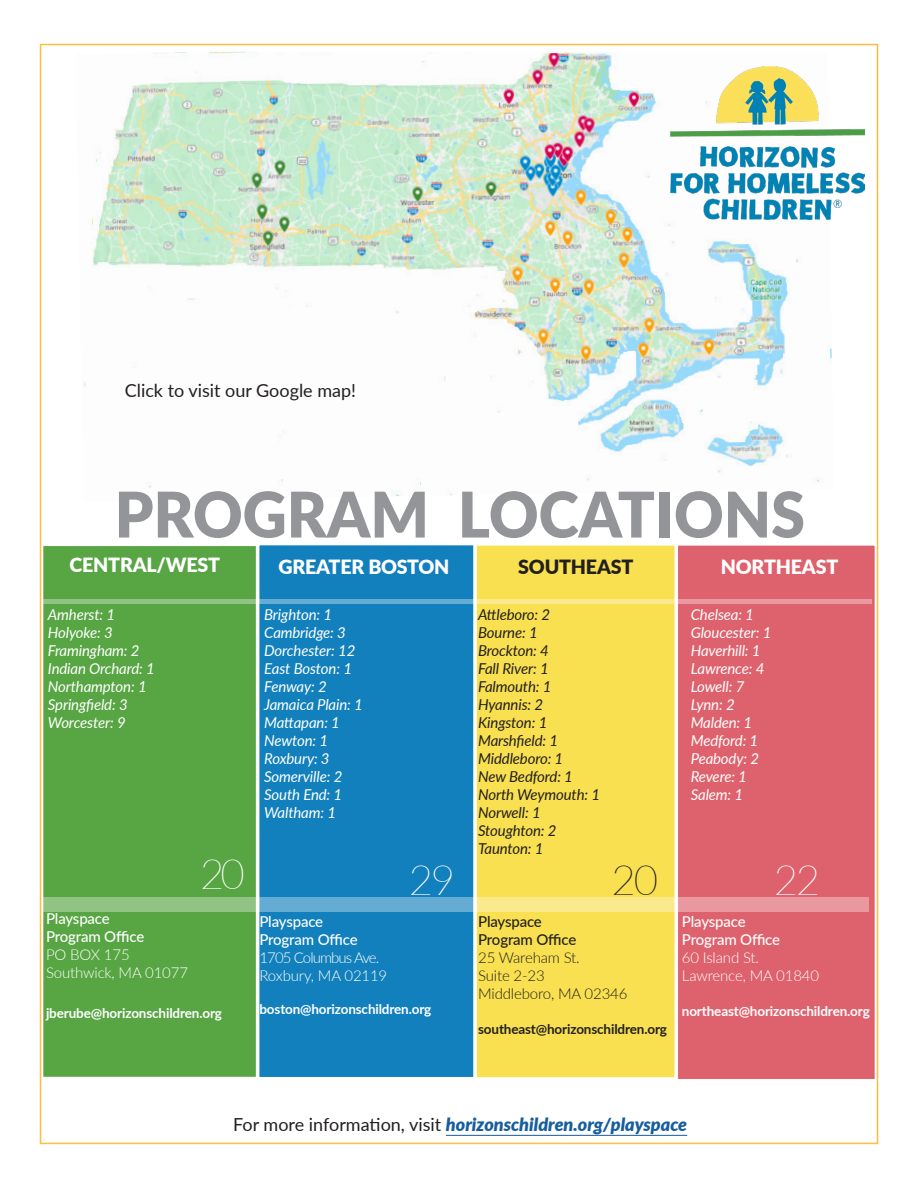
<style>
.page{position:relative;width:918px;height:1188px;background:#fff}
.page>*{position:absolute;margin:0;border:0;box-sizing:border-box;transform-origin:0 0}
.t1{font:900 63px "Lato";color:#939598}
.t2{font:100 42px "Lato";color:#fff}
.t3{font:100 42px "Lato";color:#231f20}
.t4{font:900 19.65px "Lato";letter-spacing:-.01em;color:#fff}
.t5{font:900 19.65px "Lato";letter-spacing:-.01em;color:#231f20}
.t6{font:italic 900 18px "Lato";color:#175d9e}
.t7{font:18px "Lato";color:#231f20}
.t8{font:italic 15px/18px "Lato";letter-spacing:-.01em;color:#fff}
.t9{font:italic 15px "Lato";letter-spacing:-.01em;color:#231f20}
.t10{font:300 15px "Lato";letter-spacing:-.01em;color:#fff}
.t11{font:500 15px/18px "Lato";letter-spacing:-.015em;color:#fff}
.t12{font:300 15px "Lato";letter-spacing:-.01em;color:#231f20}
.t13{font:500 15px/18px "Lato";letter-spacing:-.015em;color:#231f20}
.t14{font:300 15px "Lato";letter-spacing:-.06em;color:#fff}
.t15{font:700 13.5px "Lato";letter-spacing:-.01em;color:#fff}
.t16{font:700 13.5px "Lato";letter-spacing:-.01em;color:#231f20}
.s1{font-weight:400;font-style:normal;color:#231f20}
</style>
<div class="page">
<img style="left:84px;top:52px;width:748px;height:448px">
<div style="left:40px;top:543px;width:224px;height:537px;background:#57a543;border:4px solid #fff"></div>
<div style="left:256px;top:542px;width:224px;height:539px;background:#1280bc;border:4px solid #fff"></div>
<div style="left:473px;top:542px;width:218px;height:539px;background:#f8e050;border:4px solid #fff"></div>
<div style="left:674px;top:542px;width:204px;height:541px;background:#de626d;border:4px solid #fff"></div>
<svg style="left:39px;top:897px;width:829px;height:15px;background:#b4bda2"></svg>
<svg style="left:39px;top:599px;width:833px;height:5px;background:#b4bda2"></svg>
<hr style="left:446px;top:1135px;width:241px;height:1px;background:#175d9e">
<img style="left:670px;top:67px;width:195px;height:153px">
<p class="t7" style="left:125px;top:377px;width:233px">Click to visit our Google map!</p>
<p class="t1" style="left:115px;top:467px;width:692px">PROGRAM LOCATIONS</p>
<p class="t4" style="left:70px;top:550px;width:152px">CENTRAL/WEST</p>
<p class="t4" style="left:279px;top:552px;width:172px">GREATER BOSTON</p>
<p class="t5" style="left:518px;top:552px;width:117px">SOUTHEAST</p>
<p class="t4" style="left:721px;top:552px;width:119px">NORTHEAST</p>
<p class="t8" style="left:691px;top:605px;width:65px">Chelsea: 1</p>
<p class="t8" style="left:691px;top:623px;width:82px">Gloucester: 1</p>
<p class="t8" style="left:691px;top:641px;width:71px">Haverhill: 1</p>
<p class="t8" style="left:691px;top:659px;width:75px">Lawrence: 4</p>
<p class="t8" style="left:691px;top:677px;width:55px">Lowell: 7</p>
<p class="t8" style="left:691px;top:695px;width:45px">Lynn: 2</p>
<p class="t8" style="left:691px;top:713px;width:63px">Malden: 1</p>
<p class="t8" style="left:691px;top:731px;width:69px">Medford: 1</p>
<p class="t8" style="left:691px;top:749px;width:70px">Peabody: 2</p>
<p class="t8" style="left:691px;top:767px;width:58px">Revere: 1</p>
<p class="t8" style="left:691px;top:785px;width:54px">Salem: 1</p>
<p class="t9" style="left:478px;top:604px;width:74px">Attleboro: 2</p>
<p class="t9" style="left:478px;top:622px;width:61px">Bourne: 1</p>
<p class="t9" style="left:478px;top:640px;width:72px">Brockton: 4</p>
<p class="t9" style="left:478px;top:658px;width:72px">Fall River: 1</p>
<p class="t9" style="left:478px;top:676px;width:75px">Falmouth: 1</p>
<p class="t9" style="left:478px;top:694px;width:67px">Hyannis: 2</p>
<p class="t9" style="left:478px;top:712px;width:71px">Kingston: 1</p>
<p class="t9" style="left:478px;top:730px;width:82px">Marshfield: 1</p>
<p class="t9" style="left:478px;top:748px;width:87px">Middleboro: 1</p>
<p class="t9" style="left:478px;top:766px;width:96px">New Bedford: 1</p>
<p class="t9" style="left:478px;top:784px;width:123px">North Weymouth: 1</p>
<p class="t9" style="left:478px;top:802px;width:64px">Norwell: 1</p>
<p class="t9" style="left:478px;top:820px;width:80px">Stoughton: 2</p>
<p class="t9" style="left:478px;top:838px;width:67px">Taunton: 1</p>
<p class="t8" style="left:48px;top:605px;width:69px">Amherst: 1</p>
<p class="t8" style="left:48px;top:623px;width:93px">Holyoke: 3<br>Framingham: 2</p>
<p class="t8" style="left:48px;top:659px;width:108px">Indian Orchard: 1</p>
<p class="t8" style="left:48px;top:677px;width:100px">Northampton: 1</p>
<p class="t8" style="left:48px;top:695px;width:81px">Springfield: 3</p>
<p class="t8" style="left:48px;top:713px;width:79px">Worcester: 9</p>
<p class="t8" style="left:264px;top:605px;width:69px">Brighton: 1</p>
<p class="t8" style="left:264px;top:623px;width:83px">Cambridge: 3</p>
<p class="t8" style="left:264px;top:641px;width:93px">Dorchester: 12</p>
<p class="t8" style="left:264px;top:659px;width:89px">East Boston: 1</p>
<p class="t8" style="left:264px;top:677px;width:64px">Fenway: 2</p>
<p class="t8" style="left:264px;top:695px;width:100px">Jamaica Plain: 1</p>
<p class="t8" style="left:264px;top:713px;width:77px">Mattapan: 1</p>
<p class="t8" style="left:264px;top:731px;width:66px">Newton: 1</p>
<p class="t8" style="left:264px;top:749px;width:67px">Roxbury: 3</p>
<p class="t8" style="left:264px;top:767px;width:80px">Somerville: 2</p>
<p class="t8" style="left:264px;top:785px;width:80px">South End: 1</p>
<p class="t8" style="left:264px;top:803px;width:73px">Waltham: 1</p>
<p class="t2" style="left:200px;top:845px;width:46px">20</p>
<p class="t11" style="left:46px;top:909px;width:100px">Playspace<br>Program Office</p>
<p class="t10" style="left:46px;top:944px;width:85px">PO BOX 175</p>
<p class="t10" style="left:46px;top:962px;width:144px">Southwick, MA 01077</p>
<p class="t15" style="left:46px;top:1003px;width:177px">jberube@horizonschildren.org</p>
<p class="t2" style="left:409px;top:852px;width:48px">29</p>
<p class="t11" style="left:259px;top:912px;width:100px">Playspace<br>Program Office</p>
<p class="t14" style="left:259px;top:947px;width:121px">1705 Columbus Ave.</p>
<p class="t10" style="left:259px;top:965px;width:129px">Roxbury, MA 02119</p>
<p class="t15" style="left:259px;top:999px;width:173px">boston@horizonschildren.org</p>
<p class="t3" style="left:612px;top:852px;width:48px">20</p>
<p class="t13" style="left:478px;top:912px;width:100px">Playspace<br>Program Office</p>
<p class="t12" style="left:478px;top:947px;width:103px">25 Wareham St.</p>
<p class="t12" style="left:478px;top:965px;width:68px">Suite 2-23</p>
<p class="t12" style="left:478px;top:983px;width:151px">Middleboro, MA 02346</p>
<p class="t16" style="left:478px;top:1019px;width:190px">southeast@horizonschildren.org</p>
<p class="t2" style="left:774px;top:852px;width:48px">22</p>
<p class="t11" style="left:682px;top:912px;width:100px">Playspace<br>Program Office</p>
<p class="t10" style="left:682px;top:947px;width:79px">60 Island St.</p>
<p class="t10" style="left:682px;top:965px;width:139px">Lawrence, MA 01840</p>
<p class="t15" style="left:682px;top:1001px;width:189px">northeast@horizonschildren.org</p>
<p class="t6" style="left:233px;top:1111px;width:455px"><span class="s1">For more information, visit</span> horizonschildren.org/playspace</p>
</div>
